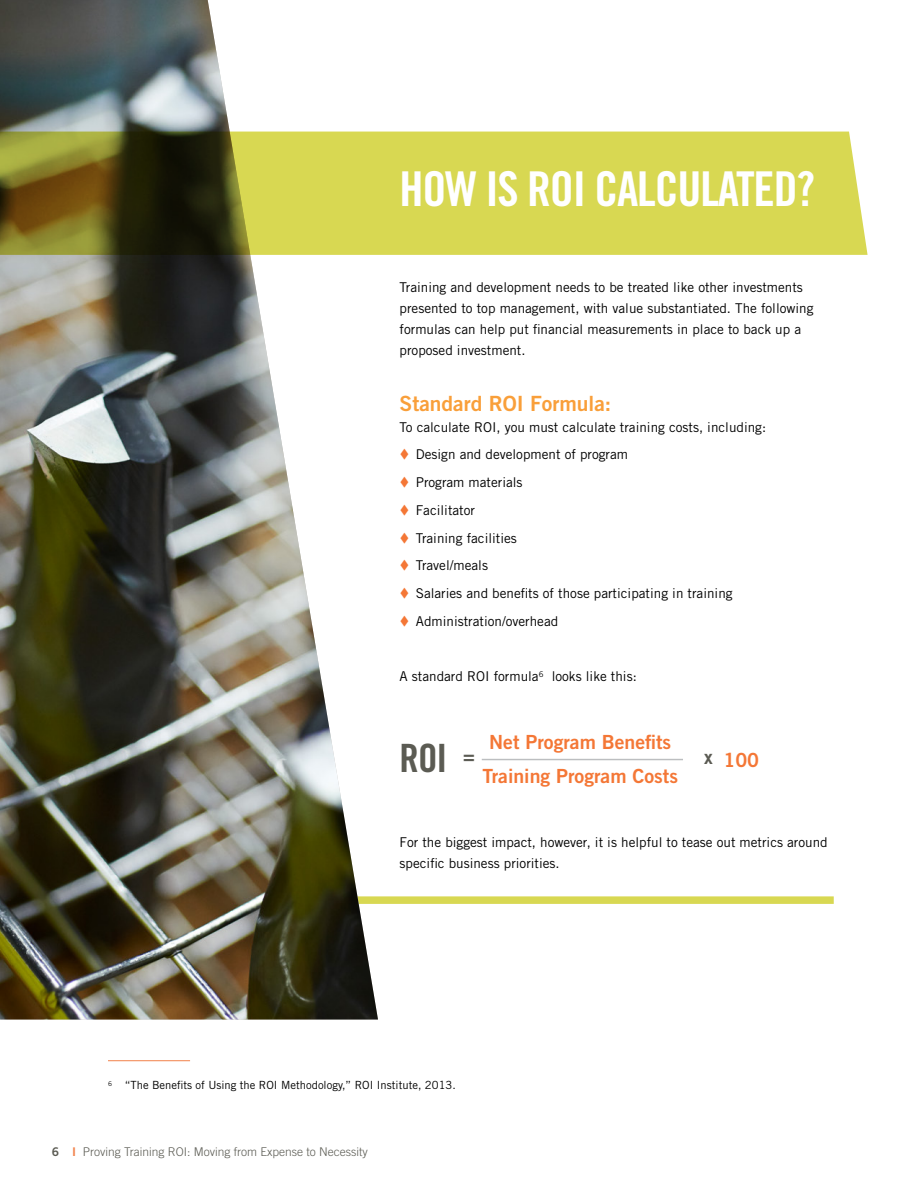
<style>
.page{position:relative;width:918px;height:1188px;background:#fff}
.page>*{position:absolute;margin:0;border:0;box-sizing:border-box;transform-origin:0 0}
.t1{font:48px "Trade Gothic LT Std Bd Cn 20";letter-spacing:-.025em;color:#fff}
.t2{font:39px "Trade Gothic LT Std Bd Cn 20";color:#5b5b53}
.t3{font:21px "Trade Gothic LT Std Bd 2";color:#f99f3a}
.t4{font:19.5px/34.5px "Trade Gothic LT Std Bd 2";color:#f47736;text-align:center}
.t5{font:19.5px "Trade Gothic LT Std Bd 2";color:#5b5b53}
.t6{font:13.5px/21px "Trade Gothic LT Std";color:#000}
.t7{font:300 12px "Trade Gothic LT Std";color:#5b5b53}
.t8{font:11.25px "Trade Gothic LT Std";color:#000}
.s1{color:#f47736}
.s2{font-family:"Trade Gothic LT Std Bd 2";font-weight:400}
.s3{font-family:"Trade Gothic LT Std Bd 2";font-weight:400;color:#f2814a}
</style>
<div class="page">
<div style="left:0;top:896px;width:834px;height:8px;background:#d8d852"></div>
<img style="left:0;top:0;width:378px;height:1020px">
<hr style="left:108px;top:1060px;width:82px;height:1px;background:#f2814a">
<svg style="left:0;top:132px;width:868px;height:123px;background:#b3b143"></svg>
<hr style="left:482px;top:759px;width:201px;height:1px;background:#bcbec0">
<h1 class="t1" style="left:400px;top:160px;width:417px">HOW IS ROI CALCULATED?</h1>
<p class="t6" style="left:400px;top:277px;width:415px">Training and development needs to be treated like other investments presented to top management, with value substantiated. The following formulas can help put financial measurements in place to back up a proposed investment.</p>
<h3 class="t3" style="left:400px;top:390px;width:213px">Standard ROI Formula:</h3>
<p class="t6" style="left:400px;top:416px;width:368px">To calculate ROI, you must calculate training costs, including:</p>
<p class="t6" style="left:400px;top:444px;width:230px"><span class="s1">▼</span> Design and development of program</p>
<p class="t6" style="left:400px;top:472px;width:125px"><span class="s1">▼</span> Program materials</p>
<p class="t6" style="left:400px;top:499px;width:77px"><span class="s1">▼</span> Facilitator</p>
<p class="t6" style="left:400px;top:527px;width:119px"><span class="s1">▼</span> Training facilities</p>
<p class="t6" style="left:400px;top:555px;width:90px"><span class="s1">▼</span> Travel/meals</p>
<p class="t6" style="left:400px;top:583px;width:335px"><span class="s1">▼</span> Salaries and benefits of those participating in training</p>
<p class="t6" style="left:400px;top:610px;width:160px"><span class="s1">▼</span> Administration/overhead</p>
<p class="t6" style="left:400px;top:666px;width:239px">A standard ROI formula<sup>6</sup> looks like this:</p>
<h2 class="t2" style="left:400px;top:735px;width:49px">ROI</h2>
<h3 class="t4" style="left:482px;top:724px;width:197px">Net Program Benefits<br>Training Program Costs</h3>
<h3 class="t5" style="left:463px;top:744px;width:13px">=</h3>
<h3 class="t4" style="left:704px;top:742px;width:56px"><sup>x</sup> 100</h3>
<p class="t6" style="left:400px;top:831px;width:430px">For the biggest impact, however, it is helpful to tease out metrics around specific business priorities.</p>
<p class="t8" style="left:108px;top:1079px;width:349px"><sup>6</sup> “The Benefits of Using the ROI Methodology,” ROI Institute, 2013.</p>
<p class="t7" style="left:52px;top:1145px;width:317px"><span class="s2">6</span> <span class="s3">I</span> Proving Training ROI: Moving from Expense to Necessity</p>
</div>
